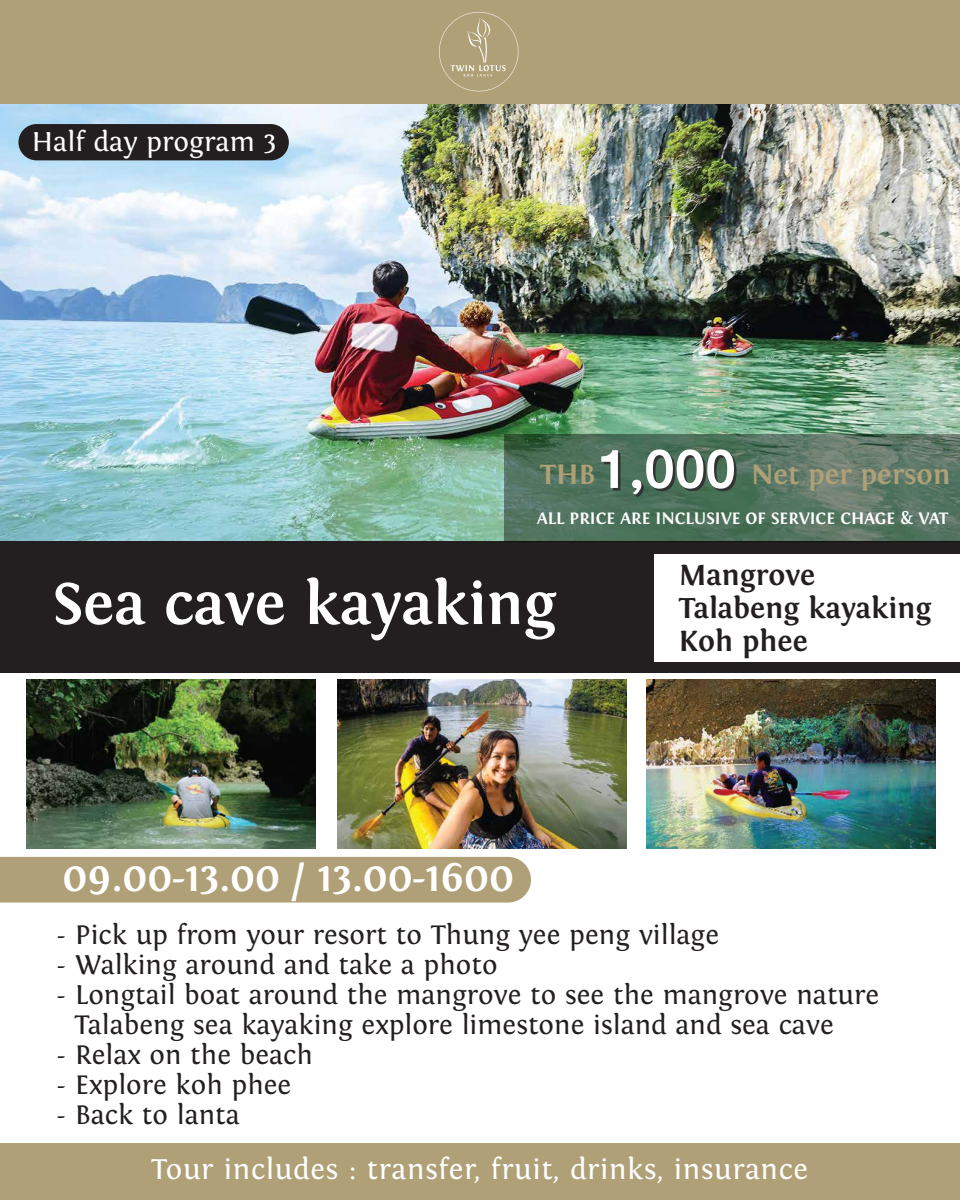
<style>
.page{position:relative;width:960px;height:1200px;background:#fff}
.page>*{position:absolute;margin:0;border:0;box-sizing:border-box;transform-origin:0 0}
.t1{font:81.7px "PSL Kanda Modern Extra Pro";color:#fff}
.t2{font:700 61.4px "Fontin";color:#fff}
.t3{font:700 41.8px "Fontin";color:#fff}
.t4{font:30px "Fontin";letter-spacing:.02em;color:#fff}
.t5{font:700 30px/32.7px "Fontin";color:#231f20}
.t6{font:700 28.9px "Fontin";color:#afa077}
.t7{font:28.4px "Fontin";color:#fff}
.t8{font:28.1px/30px "Fontin";color:#231f20}
.t9{font:700 17.2px "Fontin";color:#fff}
</style>
<div class="page">
<div style="left:0;top:541px;width:960px;height:132px;background:#231f20"></div>
<div style="left:0;top:857px;width:531px;height:46px;background:#afa077"></div>
<img style="left:0;top:103px;width:960px;height:438px">
<svg style="left:504px;top:434px;width:455px;height:107px;background:#53735f"></svg>
<div style="left:18px;top:124px;width:271px;height:36px;background:#231f20;border-radius:18px"></div>
<img style="left:27px;top:679px;width:288px;height:169px">
<img style="left:338px;top:679px;width:288px;height:169px">
<img style="left:647px;top:679px;width:288px;height:169px">
<div style="left:654px;top:554px;width:306px;height:107px;background:#fff"></div>
<div style="left:0;top:0;width:960px;height:103px;background:#afa077"></div>
<svg style="left:439px;top:12px;width:80px;height:80px"></svg>
<div style="left:0;top:1143px;width:960px;height:57px;background:#afa077"></div>
<p class="t7" style="left:32px;top:125px;width:246px">Half day program 3</p>
<h1 class="t1" style="left:598px;top:424px;width:139px">1,000</h1>
<p class="t6" style="left:751px;top:458px;width:201px">Net per person</p>
<p class="t9" style="left:537px;top:509px;width:413px">ALL PRICE ARE INCLUSIVE OF SERVICE CHAGE &amp; VAT</p>
<p class="t6" style="left:540px;top:458px;width:57px">THB</p>
<h2 class="t2" style="left:53px;top:569px;width:505px">Sea cave kayaking</h2>
<h3 class="t3" style="left:62px;top:854px;width:453px">09.00-13.00 / 13.00-1600</h3>
<p class="t5" style="left:679px;top:559px;width:254px">Mangrove<br>Talabeng kayaking<br>Koh phee</p>
<p class="t8" style="left:57px;top:919px;width:663px">- Pick up from your resort to Thung yee peng village</p>
<p class="t8" style="left:57px;top:949px;width:442px">- Walking around and take a photo</p>
<p class="t8" style="left:75px;top:979px;width:806px;text-indent:-17px">- Longtail boat around the mangrove to see the mangrove nature<br>Talabeng sea kayaking explore limestone island and sea cave</p>
<p class="t8" style="left:57px;top:1039px;width:257px">- Relax on the beach</p>
<p class="t8" style="left:57px;top:1069px;width:236px">- Explore koh phee</p>
<p class="t8" style="left:57px;top:1099px;width:184px">- Back to lanta</p>
<p class="t4" style="left:151px;top:1152px;width:659px">Tour includes : transfer, fruit, drinks, insurance</p>
</div>
